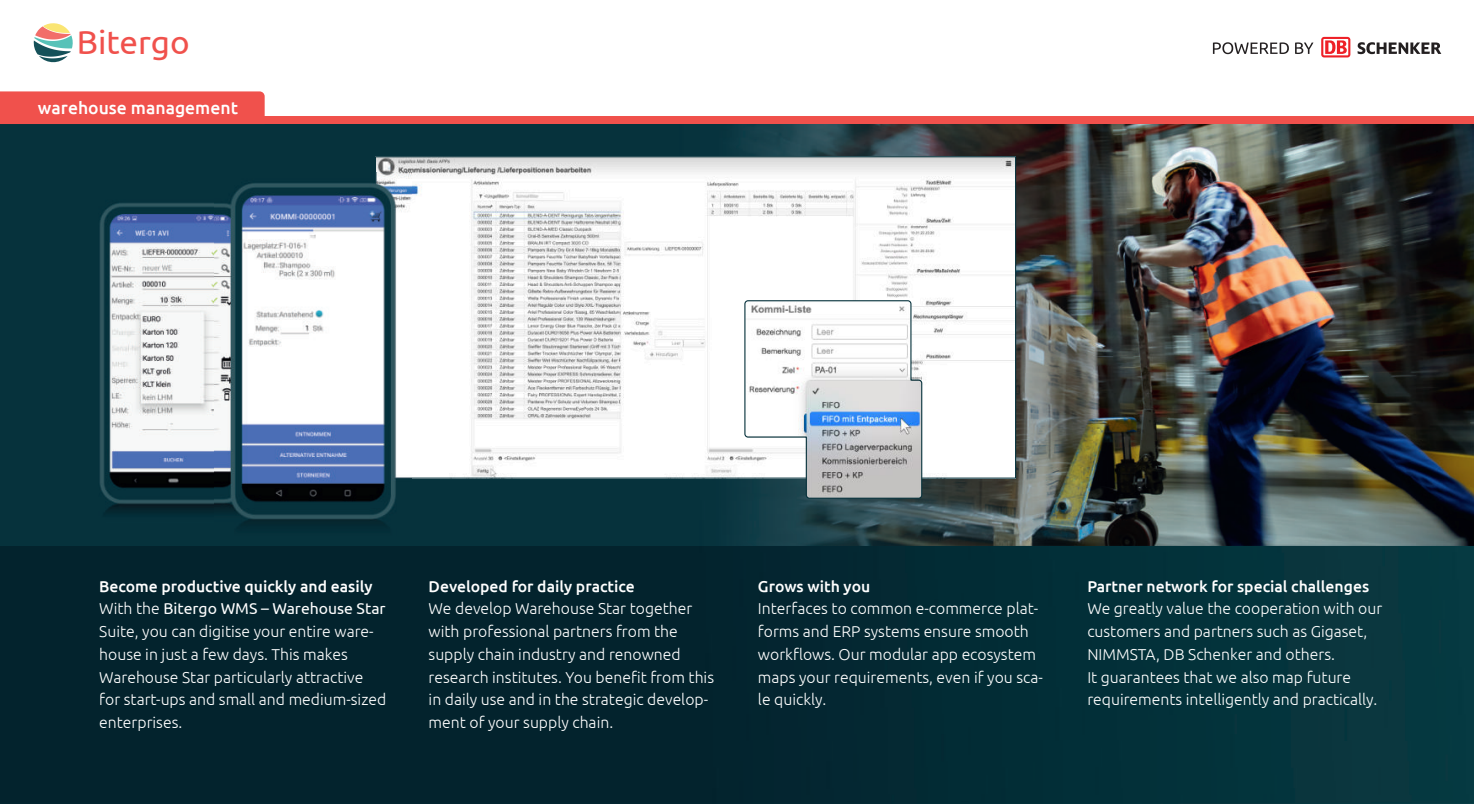
<style>
.page{position:relative;width:1474px;height:804px;background:#fff}
.page>*{position:absolute;margin:0;border:0;box-sizing:border-box;transform-origin:0 0}
.t1{font:33.25px "Ubuntu";color:#f0514c}
.t2{font:500 17.5px "Ubuntu";color:#fff}
.t3{font:300 15.75px/22.8px "Ubuntu";color:#fff}
.t4{font:500 15.75px "Ubuntu";color:#fff}
.s1{font-weight:500}
.s2{font-weight:400}
</style>
<div class="page">
<div style="left:0;top:124px;width:716px;height:422px;background:#06323c"></div>
<img style="left:716px;top:124px;width:757px;height:422px">
<div style="left:0;top:91px;width:265px;height:25px;background:#f0514c"></div>
<div style="left:0;top:116px;width:1473px;height:8px;background:#f0514c"></div>
<svg style="left:33px;top:23px;width:40px;height:40px"></svg>
<svg style="left:1212px;top:42px;width:76px;height:12px"></svg>
<svg style="left:1295px;top:42px;width:18px;height:12px"></svg>
<svg style="left:1357px;top:42px;width:84px;height:12px"></svg>
<svg style="left:1321px;top:37px;width:29px;height:20px"></svg>
<img style="left:86px;top:194px;width:129px;height:333px">
<img style="left:377px;top:158px;width:637px;height:319px">
<svg style="left:743px;top:300px;width:179px;height:199px"></svg>
<img style="left:215px;top:172px;width:197px;height:374px">
<img style="left:0;top:546px;width:1473px;height:258px">
<h1 class="t1" style="left:77px;top:28px;width:115px">Bitergo</h1>
<p class="t2" style="left:38px;top:100px;width:201px">warehouse management</p>
<p class="t3" style="left:99px;top:575px;width:288px"><span class="s1">Become productive quickly and easily </span>With the <span class="s2">Bitergo WMS – Warehouse Star </span>Suite, you can digitise your entire ware&shy;house in just a few days. This makes Warehouse Star particularly attractive for start-ups and small and medium-sized enterprises.</p>
<p class="t4" style="left:428px;top:579px;width:208px">Developed for daily practice</p>
<p class="t3" style="left:428px;top:598px;width:287px">We develop Warehouse Star together with professional partners from the supply chain industry and renowned research institutes. You benefit from this in daily use and in the strategic develop&shy;ment of your supply chain.</p>
<p class="t4" style="left:758px;top:579px;width:114px">Grows with you</p>
<p class="t3" style="left:758px;top:598px;width:286px">Interfaces to common e-commerce plat&shy;forms and ERP systems ensure smooth workflows. Our modular app ecosystem maps your requirements, even if you sca&shy;le quickly.</p>
<p class="t4" style="left:1087px;top:579px;width:283px">Partner network for special challenges</p>
<p class="t3" style="left:1087px;top:598px;width:296px">We greatly value the cooperation with our customers and partners such as Gigaset, NIMMSTA, DB Schenker and others.<br>It guarantees that we also map future requirements intelligently and practically.</p>
</div>
